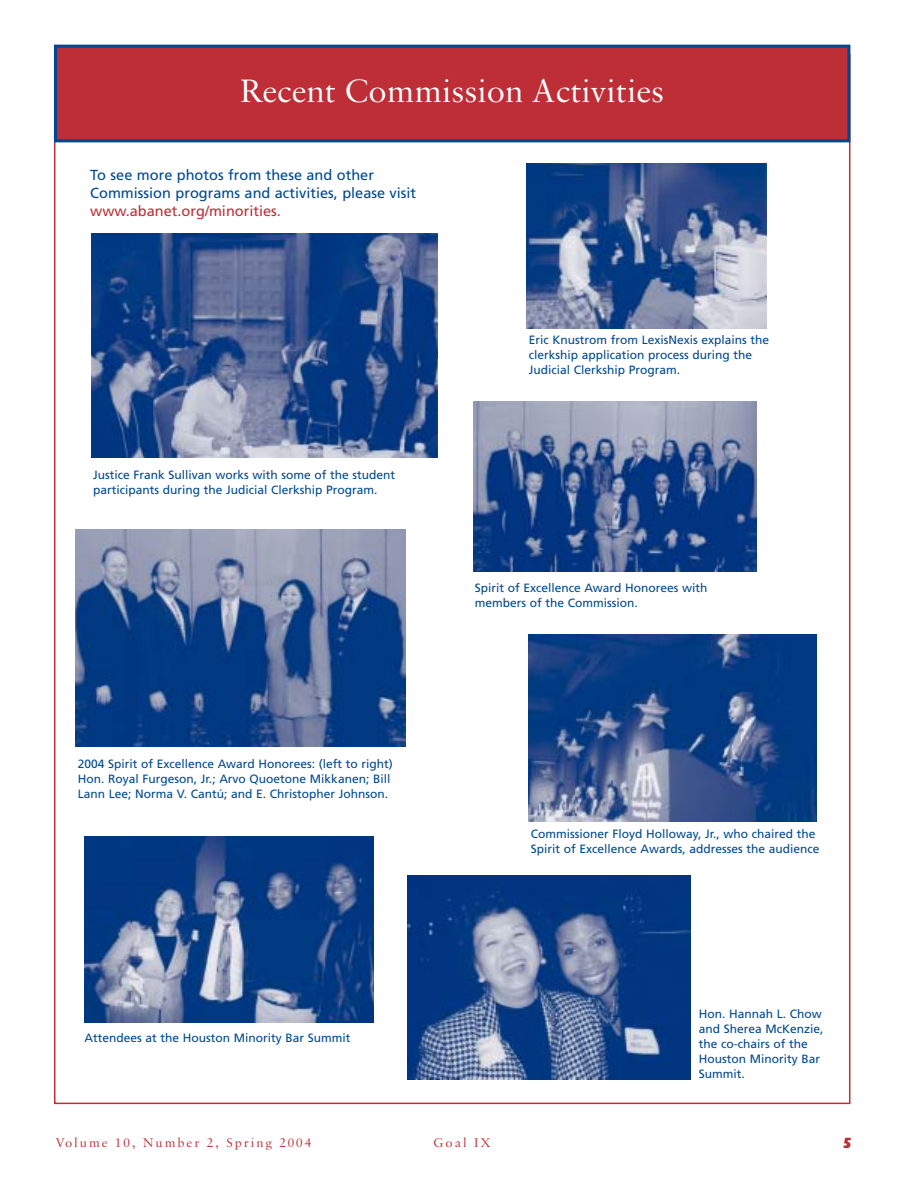
<style>
.page{position:relative;width:918px;height:1188px;background:#fff}
.page>*{position:absolute;margin:0;border:0;box-sizing:border-box;transform-origin:0 0}
.t1{font:34.5px "Sabon";color:#fff}
.t2{font:800 15px "Gill Sans";color:#be2e37}
.t3{font:14.55px/18.1px "Frutiger";color:#004890}
.t4{font:14.55px "Frutiger";color:#be2e37}
.t5{font:13.5px "Sabon";letter-spacing:.145em;color:#be2e37}
.t6{font:12px/15px "Frutiger";color:#004890}
</style>
<div class="page">
<div style="left:55px;top:46px;width:794px;height:95px;background:#be2e37"></div>
<div style="left:54px;top:45px;width:796px;height:97px;border:3px solid #004890"></div>
<img style="left:91px;top:233px;width:347px;height:225px">
<img style="left:528px;top:634px;width:289px;height:187px">
<img style="left:85px;top:836px;width:289px;height:187px">
<img style="left:473px;top:402px;width:283px;height:170px">
<img style="left:526px;top:164px;width:240px;height:164px">
<img style="left:76px;top:529px;width:330px;height:218px">
<img style="left:408px;top:876px;width:283px;height:203px">
<h1 class="t1" style="left:240px;top:77px;width:425px">Recent Commission Activities</h1>
<p class="t3" style="left:90px;top:167px;width:327px">To see more photos from these and other<br>Commission programs and activities, please visit</p>
<p class="t4" style="left:90px;top:205px;width:192px">www.abanet.org/minorities.</p>
<p class="t6" style="left:93px;top:468px;width:304px">Justice Frank Sullivan works with some of the student participants during the Judicial Clerkship Program.</p>
<p class="t6" style="left:529px;top:334px;width:242px">Eric Knustrom from LexisNexis explains the clerkship application process during the<br>Judicial Clerkship Program.</p>
<p class="t6" style="left:475px;top:582px;width:234px">Spirit of Excellence Award Honorees with members of the Commission.</p>
<p class="t6" style="left:78px;top:757px;width:317px">2004 Spirit of Excellence Award Honorees: (left to right)<br>Hon. Royal Furgeson, Jr.; Arvo Quoetone Mikkanen; Bill<br>Lann Lee; Norma V. Cantú; and E. Christopher Johnson.</p>
<p class="t6" style="left:531px;top:827px;width:290px">Commissioner Floyd Holloway, Jr., who chaired the<br>Spirit of Excellence Awards, addresses the audience</p>
<p class="t6" style="left:84px;top:1031px;width:267px">Attendees at the Houston Minority Bar Summit</p>
<p class="t6" style="left:699px;top:1007px;width:126px">Hon. Hannah L. Chow and Sherea McKenzie, the co-chairs of the<br>Houston Minority Bar<br>Summit.</p>
<p class="t5" style="left:56px;top:1137px;width:257px">Volume 10, Number 2, Spring 2004</p>
<p class="t5" style="left:433px;top:1137px;width:59px">Goal IX</p>
<p class="t2" style="left:842px;top:1137px;width:12px">5</p>
</div>
